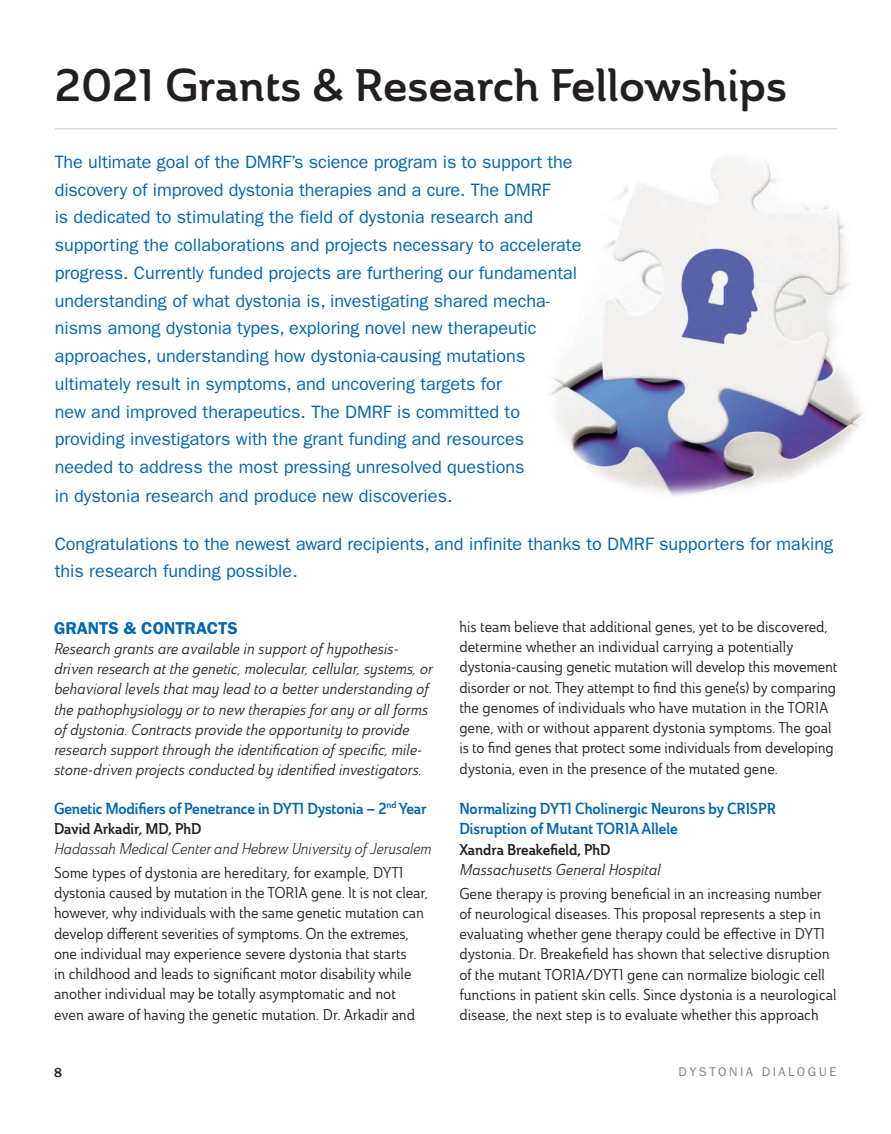
<style>
.page{position:relative;width:891px;height:1134px;background:#fff}
.page>*{position:absolute;margin:0;border:0;box-sizing:border-box;transform-origin:0 0}
.Headlines-Ainslie_De{font:45px "Ainslie Nor Dem";color:#231f20}
.Sub-heads_Blue{font:18px/27.8px "Franklin Gothic";color:#0166b3}
.t1{font:600 17.25px "Franklin Gothic";color:#0166b3}
.t2{font:15.75px/20.2px "Ainslie Con Dem";color:#0166b3}
.t3{font:15.3px/20.2px "Ainslie Con Reg";color:#231f20}
.t4{font:15.3px/20.2px "Ainslie Con Reg It";color:#231f20}
.t5{font:15.3px/20.2px "Ainslie Con Boo It";letter-spacing:-.015em;color:#231f20}
.t6{font:500 13.5px "Franklin Gothic";color:#231f20}
.t7{font:12.75px "Franklin Gothic";letter-spacing:.195em;color:#808285}
.s1{font-family:"Ainslie Con Dem"}
</style>
<div class="page">
<img style="left:549px;top:159px;width:315px;height:338px">
<hr style="left:55px;top:128px;width:783px;height:1px;background:#d1d2d4">
<p class="Headlines-Ainslie_De" style="left:55px;top:56px;width:734px">2021 Grants &amp; Research Fellowships</p>
<p class="Sub-heads_Blue" style="left:55px;top:148px;width:528px">The ultimate goal of the DMRF’s science program is to support the discovery of improved dystonia therapies and a cure. The DMRF<br>is dedicated to stimulating the field of dystonia research and supporting the collaborations and projects necessary to accelerate progress. Currently funded projects are furthering our fundamental understanding of what dystonia is, investigating shared mecha&shy;nisms among dystonia types, exploring novel new therapeutic approaches, understanding how dystonia-causing mutations ultimately result in symptoms, and uncovering targets for<br>new and improved therapeutics. The DMRF is committed to providing investigators with the grant funding and resources needed to address the most pressing unresolved questions<br>in dystonia research and produce new discoveries.</p>
<p class="Sub-heads_Blue" style="left:55px;top:530px;width:780px">Congratulations to the newest award recipients, and infinite thanks to DMRF supporters for making this research funding possible.</p>
<p class="t1" style="left:54px;top:618px;width:185px">GRANTS &amp; CONTRACTS</p>
<p class="t4" style="left:54px;top:638px;width:380px">Research grants are available in support of hypothesis&shy;driven research at the genetic, molecular, cellular, systems, or behavioral levels that may lead to a better understanding of the pathophysiology or to new therapies for any or all forms of dystonia. Contracts provide the opportunity to provide research support through the identification of specific, mile&shy;stone-driven projects conducted by identified investigators.</p>
<p class="t2" style="left:54px;top:798px;width:374px">Genetic Modifiers of Penetrance in DYT1 Dystonia – 2<sup>nd</sup> Year</p>
<p class="t5" style="left:54px;top:818px;width:379px"><span class="s1">David Arkadir, MD, PhD<br></span>Hadassah Medical Center and Hebrew University of Jerusalem</p>
<p class="t3" style="left:54px;top:862px;width:375px">Some types of dystonia are hereditary, for example, DYT1 dystonia caused by mutation in the TOR1A gene. It is not clear, however, why individuals with the same genetic mutation can develop different severities of symptoms. On the extremes, one individual may experience severe dystonia that starts<br>in childhood and leads to significant motor disability while another individual may be totally asymptomatic and not even aware of having the genetic mutation. Dr. Arkadir and</p>
<p class="t3" style="left:459px;top:616px;width:380px">his team believe that additional genes, yet to be discovered, determine whether an individual carrying a potentially dystonia-causing genetic mutation will develop this movement disorder or not. They attempt to find this gene(s) by comparing the genomes of individuals who have mutation in the TOR1A gene, with or without apparent dystonia symptoms. The goal is to find genes that protect some individuals from developing dystonia, even in the presence of the mutated gene.</p>
<p class="t2" style="left:459px;top:799px;width:318px">Normalizing DYT1 Cholinergic Neurons by CRISPR<br>Disruption of Mutant TOR1A Allele</p>
<p class="t4" style="left:459px;top:839px;width:203px"><span class="s1">Xandra Breakefield, PhD<br></span>Massachusetts General Hospital</p>
<p class="t3" style="left:459px;top:883px;width:379px">Gene therapy is proving beneficial in an increasing number of neurological diseases. This proposal represents a step in evaluating whether gene therapy could be effective in DYT1 dystonia. Dr. Breakefield has shown that selective disruption of the mutant TOR1A/DYT1 gene can normalize biologic cell functions in patient skin cells. Since dystonia is a neurological disease, the next step is to evaluate whether this approach</p>
<p class="t6" style="left:54px;top:1065px;width:9px">8</p>
<p class="t7" style="left:678px;top:1064px;width:160px">DYSTONIA DIALOGUE</p>
</div>
